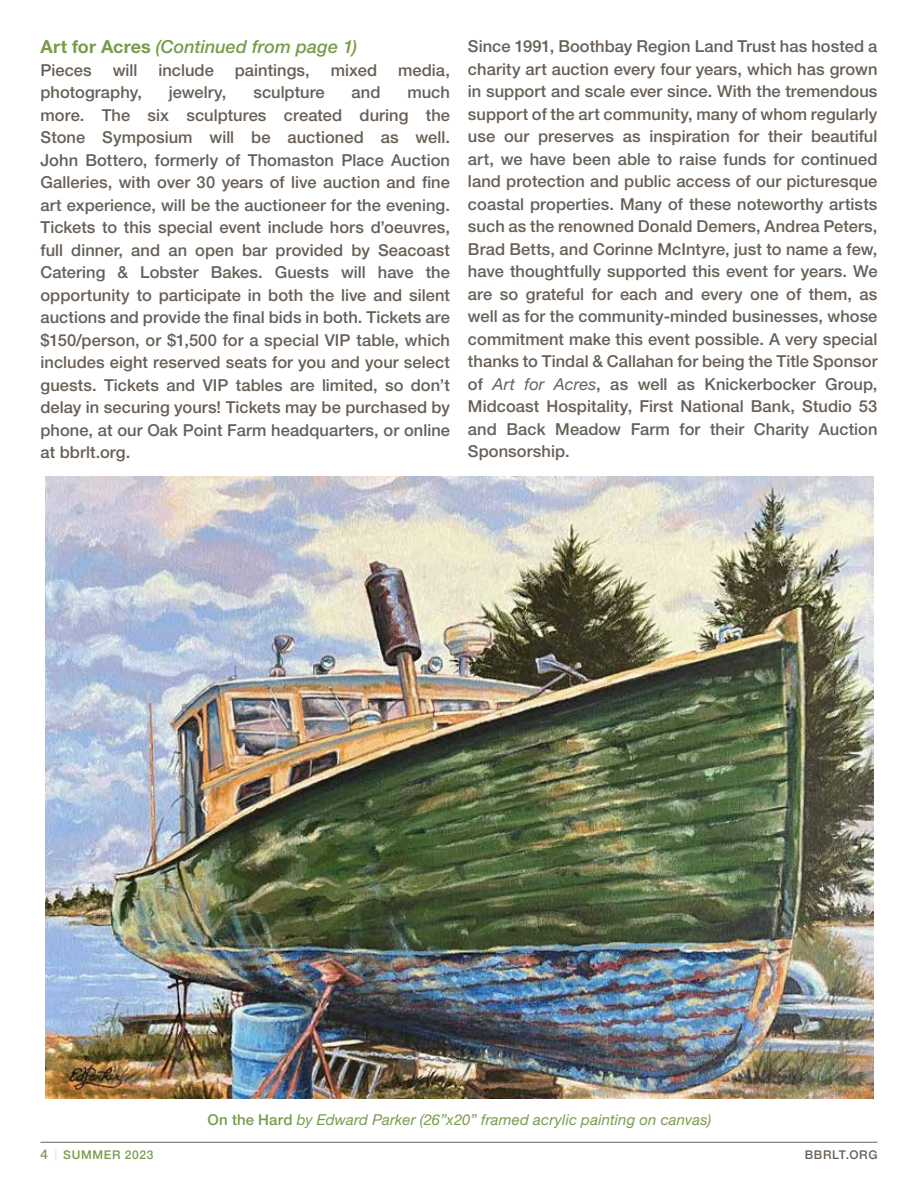
<style>
.page{position:relative;width:918px;height:1188px;background:#fff}
.page>*{position:absolute;margin:0;border:0;box-sizing:border-box;transform-origin:0 0}
.t1{font:italic 500 18px "Helvetica Neue LT Std";color:#789c4a}
.t2{font:500 16.5px/22.5px "Helvetica Neue LT Std";letter-spacing:.005em;color:#686058;text-align:justify}
.t3{font:italic 15px "Helvetica Neue LT Std";letter-spacing:.01em;color:#789c4a}
.t4{font:500 12px "Helvetica Neue";letter-spacing:.055em;color:#789c4a}
.t5{font:500 12px "Helvetica Neue";letter-spacing:.055em;color:#686058}
.s1{font-weight:700;font-style:normal}
.s2{font-weight:400;font-style:italic}
.s3{font-weight:500;font-style:normal}
.s4{font-family:"Helvetica Neue LT Std";font-size:13.5px}
.s5{font-weight:300;font-size:10.5px;color:#e5d660}
</style>
<div class="page">
<hr style="left:41px;top:1142px;width:836px;height:1px;background:#686058">
<img style="left:45px;top:477px;width:829px;height:621px">
<p class="t1" style="left:40px;top:36px;width:318px"><span class="s1">Art for Acres</span> (Continued from page 1)</p>
<p class="t2" style="left:40px;top:59px;width:53px">Pieces</p>
<p class="t2" style="left:113px;top:59px;width:26px">will</p>
<p class="t2" style="left:158px;top:59px;width:57px">include</p>
<p class="t2" style="left:235px;top:59px;width:77px">paintings,</p>
<p class="t2" style="left:331px;top:59px;width:48px">mixed</p>
<p class="t2" style="left:398px;top:59px;width:53px">media,</p>
<p class="t2" style="left:40px;top:81px;width:103px">photography,</p>
<p class="t2" style="left:169px;top:81px;width:59px">jewelry,</p>
<p class="t2" style="left:253px;top:81px;width:73px">sculpture</p>
<p class="t2" style="left:352px;top:81px;width:30px">and</p>
<p class="t2" style="left:40px;top:81px;width:411px;text-indent:367px">much more. The six sculptures created during the Stone Symposium will be auctioned as well.<br>John Bottero, formerly of Thomaston Place Auction Galleries, with over 30 years of live auction and fine art experience, will be the auctioneer for the evening.<br>Tickets to this special event include hors d’oeuvres, full dinner, and an open bar provided by Seacoast Catering &amp; Lobster Bakes. Guests will have the opportunity to participate in both the live and silent auctions and provide the final bids in both. Tickets are $150/person, or $1,500 for a special VIP table, which includes eight reserved seats for you and your select guests. Tickets and VIP tables are limited, so don’t delay in securing yours! Tickets may be purchased by phone, at our Oak Point Farm headquarters, or online at bbrlt.org.</p>
<p class="t2" style="left:468px;top:35px;width:411px">Since 1991, Boothbay Region Land Trust has hosted a charity art auction every four years, which has grown in support and scale ever since. With the tremendous support of the art community, many of whom regularly use our preserves as inspiration for their beautiful art, we have been able to raise funds for continued land protection and public access of our picturesque coastal properties. Many of these noteworthy artists such as the renowned Donald Demers, Andrea Peters, Brad Betts, and Corinne McIntyre, just to name a few, have thoughtfully supported this event for years. We are so grateful for each and every one of them, as well as for the community-minded businesses, whose commitment make this event possible. A very special thanks to Tindal &amp; Callahan for being the Title Sponsor of <span class="s2">Art for Acres</span>, as well as Knickerbocker Group, Midcoast Hospitality, First National Bank, Studio 53 and Back Meadow Farm for their Charity Auction Sponsorship.</p>
<p class="t3" style="left:208px;top:1111px;width:505px"><span class="s3">On the Hard</span> by Edward Parker (26”x20” framed acrylic painting on canvas)</p>
<p class="t4" style="left:40px;top:1145px;width:114px"><span class="s4">4</span> <span class="s5">|</span> SUMMER 2023</p>
<p class="t5" style="left:805px;top:1145px;width:74px">BBRLT.ORG</p>
</div>
